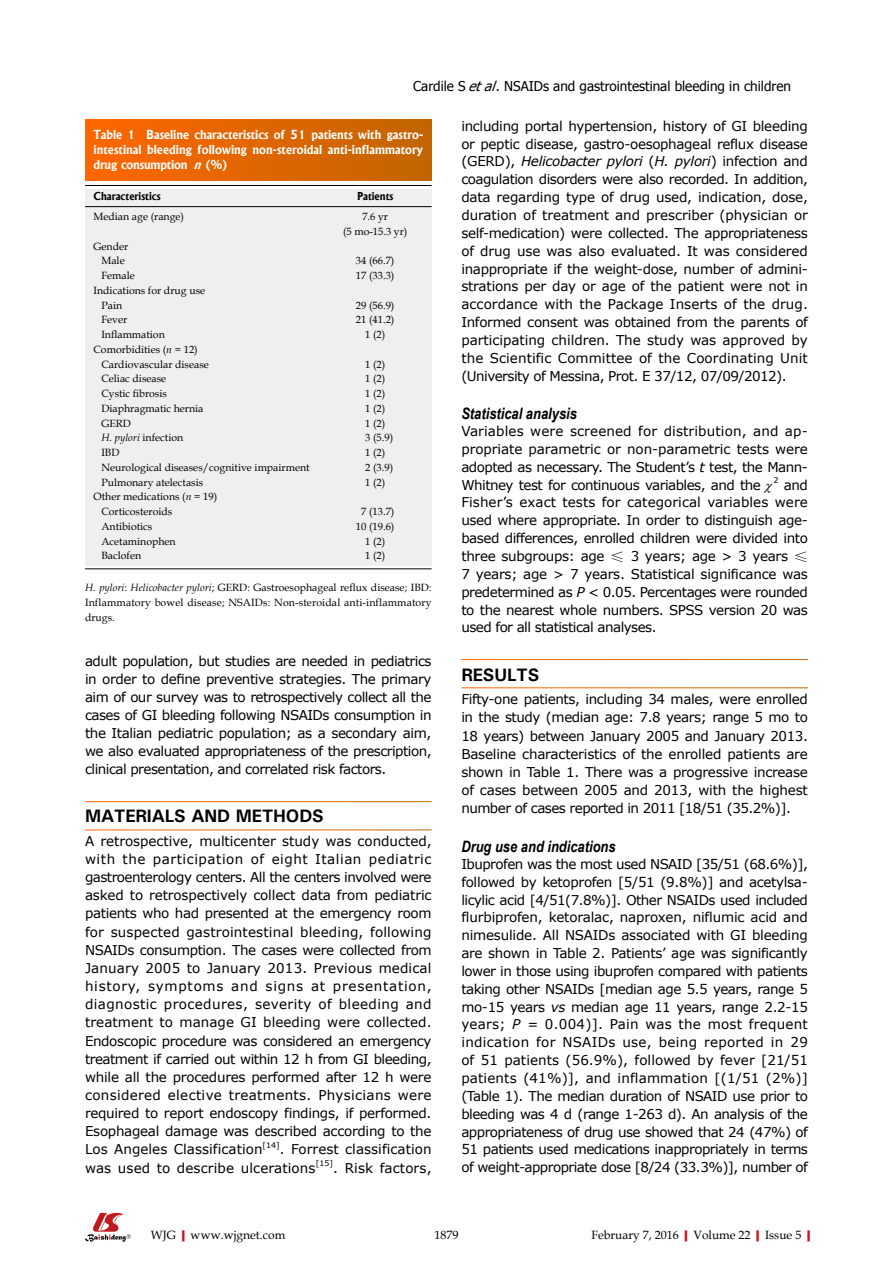
<style>
.page{position:relative;width:893px;height:1263px;background:#fff}
.page>*{position:absolute;margin:0;border:0;box-sizing:border-box;transform-origin:0 0}
.t1{font:700 18px "Univers";letter-spacing:-.01em;color:#000}
.t2{font:italic 700 15.75px "Arial Narrow";color:#000}
.t3{font:13.5px/17.9px "Verdana";letter-spacing:-.025em;color:#000;text-align:justify}
.t4{font:13.5px/17.9px "Verdana";letter-spacing:-.005em;color:#000}
.t5{font:13.5px "Tahoma";color:#000}
.t6{font:13.5px/18.1px "Verdana";letter-spacing:.005em;color:#000}
.t7{font:13.5px "Verdana";letter-spacing:.01em;color:#000}
.t8{font:700 12px/15px "Albertus";letter-spacing:.005em;color:#fff;text-align:justify}
.t9{font:12px "Book Antiqua";color:#000}
.t10{font:10.5px/14.7px "Book Antiqua";color:#000}
.t11{font:700 10.5px "Albertus";color:#000}
.t12{font:7.8px "Verdana";color:#000}
.s1{font-style:italic}
.s2{font-family:"Sim Sun";font-size:14.25px}
.s3{font-weight:700;color:#c01920}
</style>
<div class="page">
<svg style="left:85px;top:1213px;width:46px;height:29px"></svg>
<div style="left:85px;top:119px;width:347px;height:62px;background:linear-gradient(to right,#f60,#c16500)"></div>
<div style="left:85px;top:189px;width:347px;height:377px;background:#eeefef"></div>
<hr style="left:85px;top:185px;width:347px;height:1px;background:#000">
<hr style="left:85px;top:206px;width:347px;height:1px;background:#000">
<hr style="left:85px;top:568px;width:347px;height:1px;background:#000">
<p class="t5" style="left:413px;top:77px;width:379px">Cardile S <span class="s1">etal</span>. NSAIDs and gastrointestinal bleeding in children</p>
<p class="t8" style="left:94px;top:127px;width:331px">Table 1 Baseline characteristics of 51 patients with gastro&shy;intestinal bleeding following non-steroidal anti-inflammatory drug consumption <span class="s1">n</span> (%)</p>
<p class="t11" style="left:94px;top:190px;width:68px">Characteristics</p>
<p class="t11" style="left:357px;top:190px;width:38px">Patients</p>
<p class="t10" style="left:94px;top:209px;width:92px">Median age (range)</p>
<p class="t10" style="left:343px;top:208px;width:66px;text-align:center">7.6 yr<br>(5 mo-15.3 yr)</p>
<p class="t10" style="left:94px;top:238px;width:36px;text-align:center">Gender<br>Male</p>
<p class="t10" style="left:356px;top:253px;width:40px">34 (66.7)</p>
<p class="t10" style="left:101px;top:268px;width:35px">Female</p>
<p class="t10" style="left:356px;top:268px;width:40px">17 (33.3)</p>
<p class="t10" style="left:101px;top:283px;width:105px;text-indent:-8px">Indications for drug use<br>Pain</p>
<p class="t10" style="left:356px;top:297px;width:40px">29 (56.9)</p>
<p class="t10" style="left:101px;top:312px;width:27px">Fever</p>
<p class="t10" style="left:356px;top:312px;width:40px">21 (41.2)</p>
<p class="t10" style="left:101px;top:327px;width:65px">Inflammation</p>
<p class="t10" style="left:365px;top:327px;width:22px">1 (2)</p>
<p class="t10" style="left:101px;top:342px;width:109px;text-indent:-8px">Comorbidities (<span class="s1">n</span> = 12)<br>Cardiovascular disease</p>
<p class="t10" style="left:365px;top:356px;width:22px">1 (2)</p>
<p class="t10" style="left:101px;top:371px;width:66px">Celiac disease</p>
<p class="t10" style="left:365px;top:371px;width:22px">1 (2)</p>
<p class="t10" style="left:101px;top:386px;width:67px">Cystic fibrosis</p>
<p class="t10" style="left:365px;top:386px;width:22px">1 (2)</p>
<p class="t10" style="left:101px;top:401px;width:104px">Diaphragmatic hernia</p>
<p class="t10" style="left:365px;top:401px;width:22px">1 (2)</p>
<p class="t10" style="left:101px;top:415px;width:31px">GERD</p>
<p class="t10" style="left:365px;top:415px;width:22px">1 (2)</p>
<p class="t10" style="left:101px;top:430px;width:83px"><span class="s1">H. pylori</span> infection</p>
<p class="t10" style="left:365px;top:430px;width:29px">3 (5.9)</p>
<p class="t10" style="left:101px;top:445px;width:20px">IBD</p>
<p class="t10" style="left:365px;top:445px;width:22px">1 (2)</p>
<p class="t10" style="left:101px;top:460px;width:210px">Neurological diseases/cognitive impairment</p>
<p class="t10" style="left:365px;top:460px;width:29px">2 (3.9)</p>
<p class="t10" style="left:101px;top:474px;width:103px">Pulmonary atelectasis</p>
<p class="t10" style="left:365px;top:474px;width:22px">1 (2)</p>
<p class="t10" style="left:101px;top:489px;width:117px;text-indent:-8px">Other medications (<span class="s1">n</span> = 19)<br>Corticosteroids</p>
<p class="t10" style="left:361px;top:504px;width:35px">7 (13.7)</p>
<p class="t10" style="left:101px;top:519px;width:52px">Antibiotics</p>
<p class="t10" style="left:356px;top:519px;width:40px">10 (19.6)</p>
<p class="t10" style="left:101px;top:533px;width:76px">Acetaminophen</p>
<p class="t10" style="left:365px;top:533px;width:22px">1 (2)</p>
<p class="t10" style="left:101px;top:548px;width:41px">Baclofen</p>
<p class="t10" style="left:365px;top:548px;width:22px">1 (2)</p>
<p class="t10" style="left:85px;top:579px;width:348px;text-align:justify"><span class="s1">H. pylori</span>: <span class="s1">Helicobacter pylori</span>; GERD: Gastroesophageal reflux disease; IBD:<br>Inflammatory bowel disease; NSAIDs: Non-steroidal anti-inflammatory drugs.</p>
<p class="t3" style="left:85px;top:652px;width:348px">adult population, but studies are needed in pediatrics in order to define preventive strategies. The primary aim of our survey was to retrospectively collect all the cases of GI bleeding following NSAIDs consumption in the Italian pediatric population; as a secondary aim, we also evaluated appropriateness of the prescription, clinical presentation, and correlated risk factors.</p>
<h1 class="t1" style="left:85px;top:805px;width:240px">MATERIALS AND METHODS</h1>
<p class="t3" style="left:85px;top:832px;width:348px">A retrospective, multicenter study was conducted, with the participation of eight Italian pediatric gastroenterology centers. All the centers involved were asked to retrospectively collect data from pediatric patients who had presented at the emergency room for suspected gastrointestinal bleeding, following NSAIDs consumption. The cases were collected from January 2005 to January 2013. Previous medical history, symptoms and signs at presentation, diagnostic procedures, severity of bleeding and treatment to manage GI bleeding were collected.<br>Endoscopic procedure was considered an emergency treatment if carried out within 12 h from GI bleeding, while all the procedures performed after 12 h were considered elective treatments. Physicians were required to report endoscopy findings, if performed.<br>Esophageal damage was described according to the Los Angeles Classification</p>
<p class="t12" style="left:263px;top:1139px;width:19px">[14]</p>
<p class="t6" style="left:85px;top:1140px;width:348px;text-indent:195px">. Forrest classification was used to describe ulcerations</p>
<p class="t12" style="left:316px;top:1157px;width:19px">[15]</p>
<p class="t7" style="left:333px;top:1158px;width:100px">. Risk factors,</p>
<p class="t3" style="left:461px;top:117px;width:348px;text-align:left">including portal hypertension, history of GI bleeding or peptic disease, gastro-oesophageal reflux disease (GERD), <span class="s1">Helicobacter pylori</span> (<span class="s1">H. pylori</span>) infection and coagulation disorders were also recorded. In addition, data regarding type of drug used, indication, dose, duration of treatment and prescriber (physician or self-medication) were collected. The appropriateness of drug use was also evaluated. It was considered inappropriate if the weight-dose, number of admini&shy;strations per day or age of the patient were not in accordance with the Package Inserts of the drug.<br>Informed consent was obtained from the parents of participating children. The study was approved by the Scientific Committee of the Coordinating Unit (University of Messina, Prot. E 37/12, 07/09/2012).</p>
<p class="t2" style="left:461px;top:402px;width:117px">Statistical analysis</p>
<p class="t4" style="left:461px;top:422px;width:348px">Variables were screened for distribution, and ap&shy;propriate parametric or non-parametric tests were adopted as necessary. The Student’s <span class="s1">t</span> test, the Mann-Whitney test for continuous variables, and the</p>
<p class="t12" style="left:773px;top:475px;width:7px">2</p>
<p class="t3" style="left:461px;top:476px;width:348px;text-indent:323px">and Fisher’s exact tests for categorical variables were used where appropriate. In order to distinguish age&shy;based differences, enrolled children were divided into three subgroups: age <span class="s2">≤</span> 3 years; age &gt; 3 years <span class="s2">≤ </span>7 years; age &gt; 7 years. Statistical significance was predetermined as <span class="s1">p</span> &lt; 0.05. Percentages were rounded to the nearest whole numbers. SPSS version 20 was used for all statistical analyses.</p>
<h1 class="t1" style="left:461px;top:663px;width:79px">RESULTS</h1>
<p class="t3" style="left:461px;top:690px;width:348px">Fifty-one patients, including 34 males, were enrolled in the study (median age: 7.8 years; range 5 mo to 18 years) between January 2005 and January 2013.<br>Baseline characteristics of the enrolled patients are shown in Table 1. There was a progressive increase of cases between 2005 and 2013, with the highest number of cases reported in 2011 [18/51 (35.2%)].</p>
<p class="t2" style="left:461px;top:834px;width:156px">Drug use and indications</p>
<p class="t3" style="left:461px;top:855px;width:348px;text-align:left">Ibuprofen was the most used NSAID [35/51 (68.6%)], followed by ketoprofen [5/51 (9.8%)] and acetylsa&shy;licylic acid [4/51(7.8%)]. Other NSAIDs used included flurbiprofen, ketoralac, naproxen, niflumic acid and nimesulide. All NSAIDs associated with GI bleeding are shown in Table 2. Patients’ age was significantly lower in those using ibuprofen compared with patients taking other NSAIDs [median age 5.5 years, range 5 mo-15 years <span class="s1">vs</span> median age 11 years, range 2.2-15 years; <span class="s1">p =</span> 0.004)]. Pain was the most frequent indication for NSAIDs use, being reported in 29 of 51 patients (56.9%), followed by fever [21/51 patients (41%)], and inflammation [(1/51 (2%)] (Table 1). The median duration of NSAID use prior to bleeding was 4 d (range 1-263 d). An analysis of the appropriateness of drug use showed that 24 (47%) of 51 patients used medications inappropriately in terms of weight-appropriate dose [8/24 (33.3%)], number of</p>
<p class="t9" style="left:151px;top:1226px;width:136px">WJG<span class="s3">|</span>www.wjgnet.com</p>
<p class="t9" style="left:434px;top:1226px;width:25px">1879</p>
<p class="t9" style="left:591px;top:1226px;width:226px">February 7, 2016<span class="s3">|</span>Volume 22<span class="s3">|</span>Issue 5<span class="s3">|</span></p>
</div>
